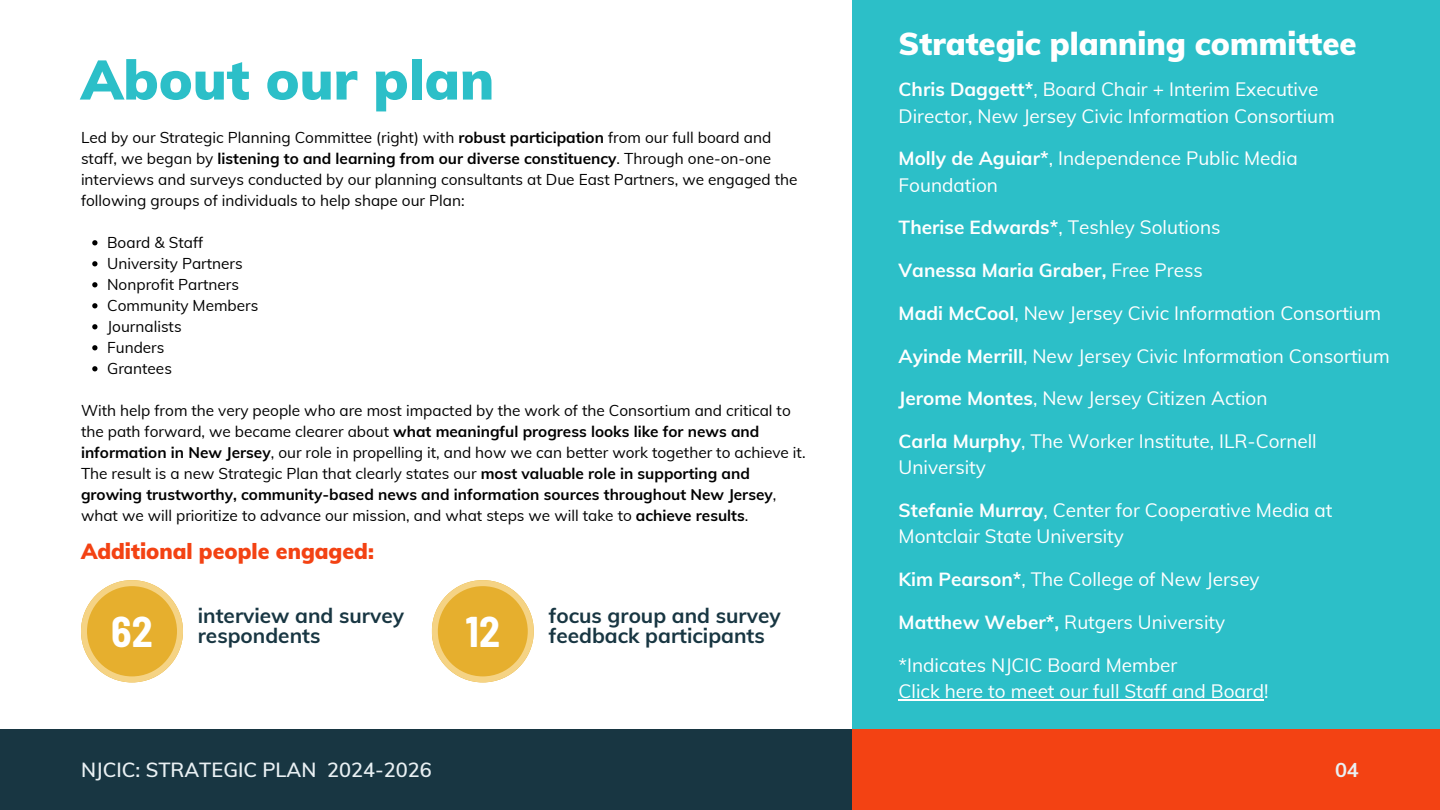
<style>
.page{position:relative;width:1440px;height:810px;background:#fff}
.page>*{position:absolute;margin:0;border:0;box-sizing:border-box;transform-origin:0 0}
.t1{font:900 55px "Muli";color:#2cbfc8}
.t2{font:700 semi-condensed 42px "Barlow";color:#fff}
.t3{font:900 31.1px "Muli";color:#fff}
.t4{font:900 21.4px "Muli";color:#f34213}
.t5{font:700 20.8px/20.2px "Muli";color:#183642}
.t6{font:600 20px "Muli";color:#e9f0f3}
.t7{font:700 20px "Muli";color:#e9f0f3}
.t8{font:19px/26.2px "Muli";color:#fff}
.t9{font:700 19px "Muli";color:#fff}
.t10{font:15.4px/21px "Muli";color:#000}
.s1{font-weight:700}
.s2{font-weight:400}
</style>
<div class="page">
<div style="left:0;top:729px;width:1440px;height:81px;background:#183642"></div>
<svg style="left:92px;top:240px;width:6px;height:5px"></svg>
<svg style="left:92px;top:261px;width:6px;height:5px"></svg>
<svg style="left:92px;top:282px;width:6px;height:5px"></svg>
<svg style="left:92px;top:303px;width:6px;height:5px"></svg>
<svg style="left:92px;top:324px;width:6px;height:5px"></svg>
<svg style="left:92px;top:345px;width:6px;height:5px"></svg>
<svg style="left:92px;top:366px;width:6px;height:5px"></svg>
<div style="left:853px;top:0;width:587px;height:729px;background:#2cbfc8"></div>
<svg style="left:81px;top:580px;width:102px;height:102px"></svg>
<svg style="left:432px;top:580px;width:102px;height:102px"></svg>
<hr style="left:899px;top:699px;width:365px;height:2px;background:#fff">
<div style="left:853px;top:729px;width:587px;height:81px;background:#f34213"></div>
<h4 class="t1" style="left:81px;top:44px;width:415px">About our plan</h4>
<h1 class="t10" style="left:81px;top:126px;width:718px">Led by our Strategic Planning Committee (right) with <span class="s1">robust participation</span> from our full board and staff, we began by <span class="s1">listening to and learning from our diverse constituency</span>. Through one-on-one interviews and surveys conducted by our planning consultants at Due East Partners, we engaged the following groups of individuals to help shape our Plan:</h1>
<p class="t10" style="left:107px;top:231px;width:98px">Board &amp; Staff</p>
<p class="t10" style="left:107px;top:252px;width:137px">University Partners</p>
<p class="t10" style="left:107px;top:273px;width:133px">Nonprofit Partners</p>
<p class="t10" style="left:107px;top:294px;width:153px">Community Members</p>
<p class="t10" style="left:107px;top:315px;width:76px">Journalists</p>
<p class="t10" style="left:107px;top:336px;width:59px">Funders</p>
<p class="t10" style="left:107px;top:357px;width:66px">Grantees</p>
<p class="t10" style="left:81px;top:399px;width:726px">With help from the very people who are most impacted by the work of the Consortium and critical to the path forward, we became clearer about <span class="s1">what meaningful progress looks like for news and information in New Jersey</span>, our role in propelling it, and how we can better work together to achieve it.<br>The result is a new Strategic Plan that clearly states our <span class="s1">most valuable role in supporting and growing trustworthy, community-based news and information sources throughout New Jersey</span>, what we will prioritize to advance our mission, and what steps we will take to <span class="s1">achieve results</span>.</p>
<h4 class="t4" style="left:81px;top:538px;width:294px">Additional people engaged:</h4>
<p class="t2" style="left:111px;top:605px;width:43px">62</p>
<h4 class="t5" style="left:198px;top:605px;width:208px">interview and survey respondents</h4>
<h2 class="t5" style="left:549px;top:605px;width:233px">focus group and survey feedback participants</h2>
<p class="t2" style="left:466px;top:605px;width:36px">12</p>
<p class="t6" style="left:81px;top:757px;width:352px">NJCIC: STRATEGIC PLAN 2024-2026</p>
<h5 class="t3" style="left:899px;top:24px;width:460px">Strategic planning committee</h5>
<h5 class="t8" style="left:899px;top:76px;width:438px"><span class="s1">Chris Daggett*</span>, Board Chair + Interim Executive<br>Director, New Jersey Civic Information Consortium</h5>
<h5 class="t8" style="left:899px;top:145px;width:401px"><span class="s1">Molly de Aguiar*</span>, Independence Public Media<br>Foundation</h5>
<h5 class="t8" style="left:899px;top:214px;width:323px"><span class="s1">Therise Edwards*</span>, Teshley Solutions</h5>
<h5 class="t9" style="left:899px;top:258px;width:306px">Vanessa Maria Graber, <span class="s2">Free Press</span></h5>
<h5 class="t8" style="left:899px;top:300px;width:484px"><span class="s1">Madi McCool</span>, New Jersey Civic Information Consortium</h5>
<h5 class="t8" style="left:899px;top:342px;width:493px"><span class="s1">Ayinde Merrill</span>, New Jersey Civic Information Consortium</h5>
<h5 class="t8" style="left:899px;top:385px;width:370px"><span class="s1">Jerome Montes</span>, New Jersey Citizen Action</h5>
<h5 class="t8" style="left:899px;top:428px;width:420px"><span class="s1">Carla Murphy</span>, The Worker Institute, ILR-Cornell<br>University</h5>
<h5 class="t8" style="left:899px;top:497px;width:436px"><span class="s1">Stefanie Murray</span>, Center for Cooperative Media at<br>Montclair State University</h5>
<h5 class="t8" style="left:899px;top:566px;width:363px"><span class="s1">Kim Pearson*</span>, The College of New Jersey</h5>
<h5 class="t8" style="left:899px;top:609px;width:328px"><span class="s1">Matthew Weber*,</span> Rutgers University</h5>
<h3 class="t8" style="left:899px;top:651px;width:371px">*Indicates NJCIC Board Member<br>Click here to meet our full Staff and Board!</h3>
<p class="t7" style="left:1335px;top:757px;width:25px">04</p>
</div>
